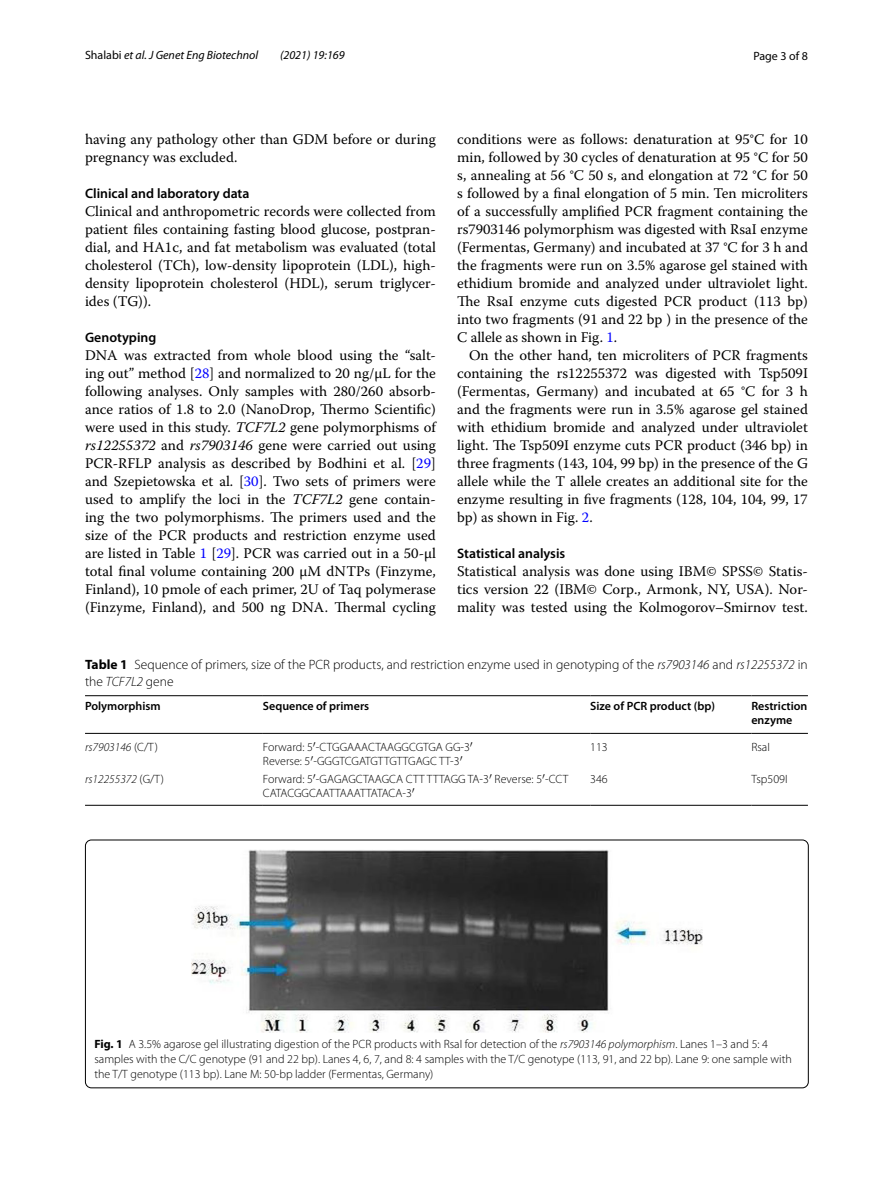
<style>
.page{position:relative;width:893px;height:1187px;background:#fff}
.page>*{position:absolute;margin:0;border:0;box-sizing:border-box;transform-origin:0 0}
.t1{font:14.7px/18px "Warnock Pro";color:#000;text-align:justify}
.t2{font:600 13.8px "Myriad Pro";color:#000}
.t3{font:300 13.5px/16.5px "Myriad Pro";color:#000}
.t4{font:300 12px/13.5px "Myriad Pro";color:#000}
.t5{font:600 12px/13.5px "Myriad Pro";color:#000}
.t6{font:italic 12px "Myriad Pro";color:#000}
.t7{font:italic 300 12px "Myriad Pro";color:#000}
.t8{font:12px "Myriad Pro";color:#000}
.s1{font-style:normal}
.s2{color:#00f}
.s3{font-style:italic}
.s4{font-weight:700}
</style>
<div class="page">
<hr style="left:85px;top:695px;width:178px;height:1px;background:#000">
<hr style="left:85px;top:733px;width:178px;height:1px;background:#000">
<hr style="left:263px;top:695px;width:327px;height:1px;background:#000">
<hr style="left:263px;top:733px;width:327px;height:1px;background:#000">
<hr style="left:590px;top:695px;width:161px;height:1px;background:#000">
<hr style="left:590px;top:733px;width:161px;height:1px;background:#000">
<hr style="left:751px;top:695px;width:57px;height:1px;background:#000">
<hr style="left:751px;top:733px;width:57px;height:1px;background:#000">
<hr style="left:85px;top:805px;width:178px;height:1px;background:#000">
<hr style="left:263px;top:805px;width:327px;height:1px;background:#000">
<hr style="left:590px;top:805px;width:161px;height:1px;background:#000">
<hr style="left:751px;top:805px;width:57px;height:1px;background:#000">
<img style="left:192px;top:850px;width:510px;height:182px">
<div style="left:85px;top:839px;width:723px;height:248px;border:1px solid #000;border-radius:6px"></div>
<p class="t6" style="left:85px;top:48px;width:175px"><span class="s1">Shalabi</span> et al. J Genet Eng Biotechnol</p>
<p class="t6" style="left:280px;top:48px;width:66px">(2021) 19:169</p>
<p class="t8" style="left:753px;top:48px;width:56px">Page 3 of 8</p>
<p class="t1" style="left:85px;top:130px;width:352px">having any pathology other than GDM before or during pregnancy was excluded.</p>
<p class="t2" style="left:85px;top:184px;width:166px">Clinical and laboratory data</p>
<p class="t1" style="left:85px;top:202px;width:352px">Clinical and anthropometric records were collected from patient files containing fasting blood glucose, postpran&shy;dial, and HA1c, and fat metabolism was evaluated (total cholesterol (TCh), low-density lipoprotein (LDL), high&shy;density lipoprotein cholesterol (HDL), serum triglycer&shy;ides (TG)).</p>
<p class="t2" style="left:85px;top:328px;width:73px">Genotyping</p>
<p class="t1" style="left:85px;top:346px;width:352px">DNA was extracted from whole blood using the “salt&shy;ing out” method [<span class="s2">28</span>] and normalized to 20 ng/μL for the following analyses. Only samples with 280/260 absorb&shy;ance ratios of 1.8 to 2.0 (NanoDrop, Thermo Scientific) were used in this study. <span class="s3">TCF7L2</span> gene polymorphisms of <span class="s3">rs12255372</span> and <span class="s3">rs7903146</span> gene were carried out using PCR-RFLP analysis as described by Bodhini et al. [<span class="s2">29</span>] and Szepietowska et al. [<span class="s2">30</span>]. Two sets of primers were used to amplify the loci in the <span class="s3">TCF7L2</span> gene contain&shy;ing the two polymorphisms. The primers used and the size of the PCR products and restriction enzyme used are listed in Table <span class="s2">1</span> [<span class="s2">29</span>]. PCR was carried out in a 50-μl total final volume containing 200 μM dNTPs (Finzyme, Finland), 10 pmole of each primer, 2U of Taq polymerase (Finzyme, Finland), and 500 ng DNA. Thermal cycling</p>
<p class="t1" style="left:457px;top:130px;width:352px">conditions were as follows: denaturation at 95°C for 10 min, followed by 30 cycles of denaturation at 95 °C for 50 s, annealing at 56 °C 50 s, and elongation at 72 °C for 50 s followed by a final elongation of 5 min. Ten microliters of a successfully amplified PCR fragment containing the rs7903146 polymorphism was digested with RsaI enzyme (Fermentas, Germany) and incubated at 37 °C for 3 h and the fragments were run on 3.5% agarose gel stained with ethidium bromide and analyzed under ultraviolet light.<br>The RsaI enzyme cuts digested PCR product (113 bp) into two fragments (91 and 22 bp ) in the presence of the C allele as shown in Fig. <span class="s2">1</span>.</p>
<p class="t1" style="left:457px;top:345px;width:352px;text-indent:12px">On the other hand, ten microliters of PCR fragments containing the rs12255372 was digested with Tsp509I (Fermentas, Germany) and incubated at 65 °C for 3 h and the fragments were run in 3.5% agarose gel stained with ethidium bromide and analyzed under ultraviolet light. The Tsp509I enzyme cuts PCR product (346 bp) in three fragments (143, 104, 99 bp) in the presence of the G allele while the T allele creates an additional site for the enzyme resulting in five fragments (128, 104, 104, 99, 17 bp) as shown in Fig. <span class="s2">2</span>.</p>
<p class="t2" style="left:457px;top:544px;width:110px">Statistical analysis</p>
<p class="t1" style="left:457px;top:562px;width:352px">Statistical analysis was done using IBM© SPSS© Statis&shy;tics version 22 (IBM© Corp., Armonk, NY, USA). Nor&shy;mality was tested using the Kolmogorov–Smirnov test.</p>
<p class="t3" style="left:85px;top:656px;width:724px"><span class="s4">Table 1</span> Sequence of primers, size of the PCR products, and restriction enzyme used in genotyping of the <span class="s3">rs7903146</span> and <span class="s3">rs12255372</span> in the <span class="s3">TCF7L2</span> gene</p>
<p class="t5" style="left:85px;top:699px;width:77px">Polymorphism</p>
<p class="t5" style="left:263px;top:699px;width:108px">Sequence of primers</p>
<p class="t5" style="left:590px;top:699px;width:126px">Size of PCR product (bp)</p>
<p class="t5" style="left:751px;top:699px;width:58px">Restriction enzyme</p>
<p class="t7" style="left:85px;top:740px;width:74px">rs7903146 <span class="s1">(C/T)</span></p>
<p class="t4" style="left:263px;top:740px;width:209px">Forward: 5 -CTGGAAACTAAGGCGTGA GG-3<br>Reverse: 5 -GGGTCGATGTTGTTGAGC TT-3</p>
<p class="t4" style="left:590px;top:740px;width:19px">113</p>
<p class="t4" style="left:751px;top:740px;width:20px">RsaI</p>
<p class="t7" style="left:85px;top:772px;width:81px">rs12255372 <span class="s1">(G/T)</span></p>
<p class="t4" style="left:263px;top:772px;width:307px">Forward: 5 -GAGAGCTAAGCA CTT TTTAGG TA-3 Reverse: 5 -CCT<br>CATACGGCAATTAAATTATACA-3</p>
<p class="t4" style="left:590px;top:772px;width:19px">346</p>
<p class="t4" style="left:751px;top:772px;width:38px">Tsp509I</p>
<p class="t4" style="left:94px;top:1036px;width:699px;line-height:15px"><span class="s4">Fig. 1</span> A 3.5% agarose gel illustrating digestion of the PCR products with RsaI for detection of the <span class="s3">rs7903146 polymorphism</span>. Lanes 1–3 and 5: 4 samples with the C/C genotype (91 and 22 bp). Lanes 4, 6, 7, and 8: 4 samples with the T/C genotype (113, 91, and 22 bp). Lane 9: one sample with the T/T genotype (113 bp). Lane M: 50-bp ladder (Fermentas, Germany)</p>
</div>
